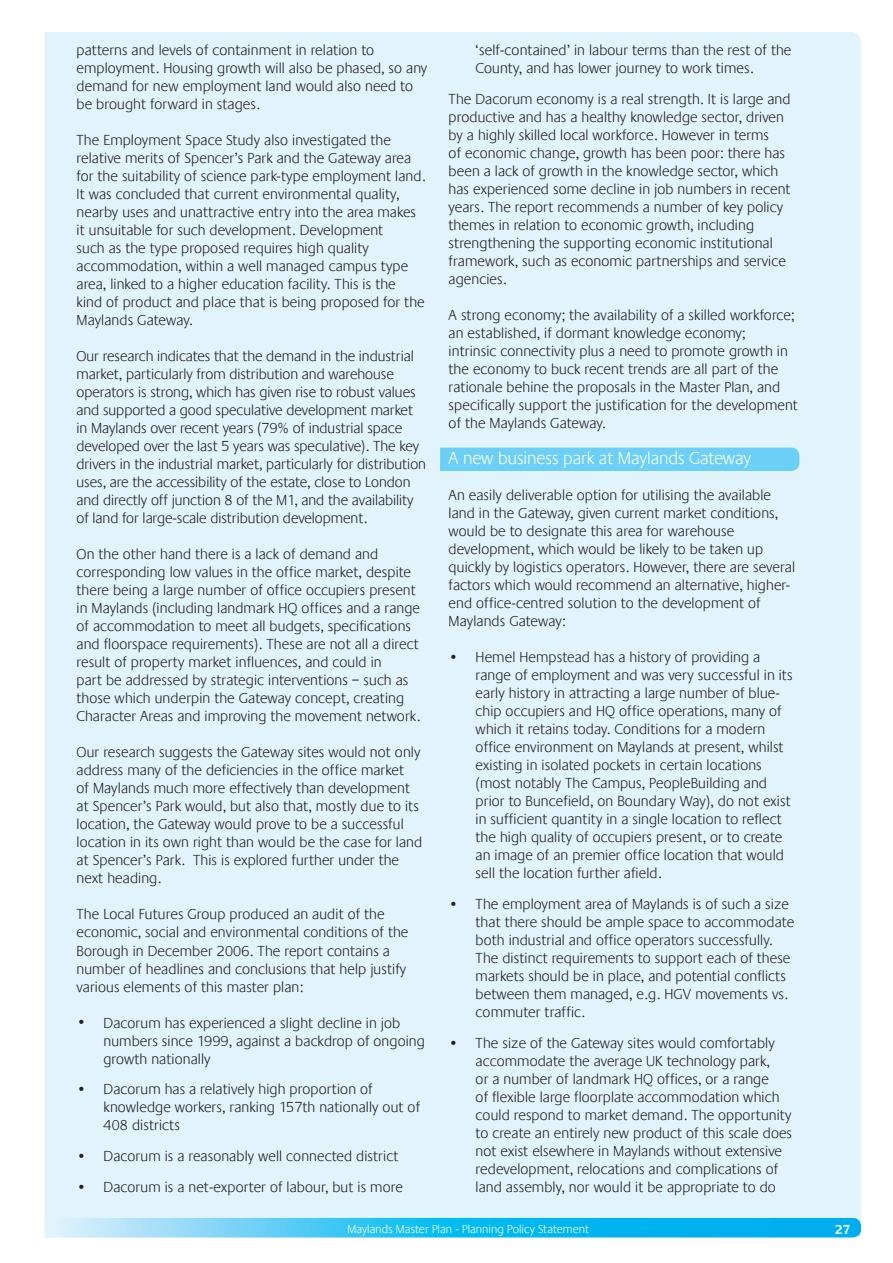
<style>
.page{position:relative;width:893px;height:1263px;background:#fff}
.page>*{position:absolute;margin:0;border:0;box-sizing:border-box;transform-origin:0 0}
.t1{font:300 18px "Praxis EF";color:#fff}
.t2{font:300 15px/18px "Praxis EF";letter-spacing:.01em;color:#231f20}
.t3{font:600 13.5px "Praxis EF";color:#fff}
.t4{font:300 12px "Praxis EF";letter-spacing:.01em;color:#fff}
</style>
<div class="page">
<div style="left:45px;top:32px;width:816px;height:1186px;background:#e1f4fc"></div>
<svg style="left:45px;top:1218px;width:816px;height:19px;background:#38c3f2"></svg>
<div style="left:440px;top:448px;width:359px;height:23px;background:#6bcff6"></div>
<p class="t2" style="left:77px;top:42px;width:352px">patterns and levels of containment in relation to employment. Housing growth will also be phased, so any demand for new employment land would also need to be brought forward in stages.</p>
<p class="t2" style="left:77px;top:132px;width:351px">The Employment Space Study also investigated the relative merits of Spencer’s Park and the Gateway area for the suitability of science park-type employment land.<br>It was concluded that current environmental quality, nearby uses and unattractive entry into the area makes it unsuitable for such development. Development<br>such as the type proposed requires high quality accommodation, within a well managed campus type area, linked to a higher education facility. This is the<br>kind of product and place that is being proposed for the Maylands Gateway.</p>
<p class="t2" style="left:77px;top:348px;width:351px">Our research indicates that the demand in the industrial market, particularly from distribution and warehouse operators is strong, which has given rise to robust values and supported a good speculative development market in Maylands over recent years (79% of industrial space developed over the last 5 years was speculative). The key drivers in the industrial market, particularly for distribution uses, are the accessibility of the estate, close to London and directly off junction 8 of the M1, and the availability of land for large-scale distribution development.</p>
<p class="t2" style="left:77px;top:546px;width:345px">On the other hand there is a lack of demand and corresponding low values in the office market, despite there being a large number of office occupiers present in Maylands (including landmark HQ offices and a range of accommodation to meet all budgets, specifications and floorspace requirements). These are not all a direct result of property market influences, and could in<br>part be addressed by strategic interventions – such as those which underpin the Gateway concept, creating Character Areas and improving the movement network.</p>
<p class="t2" style="left:77px;top:744px;width:347px">Our research suggests the Gateway sites would not only address many of the deficiencies in the office market<br>of Maylands much more effectively than development at Spencer’s Park would, but also that, mostly due to its location, the Gateway would prove to be a successful location in its own right than would be the case for land at Spencer’s Park. This is explored further under the next heading.</p>
<p class="t2" style="left:77px;top:906px;width:333px">The Local Futures Group produced an audit of the economic, social and environmental conditions of the Borough in December 2006. The report contains a number of headlines and conclusions that help justify various elements of this master plan:</p>
<p class="t2" style="left:104px;top:1014px;width:323px">Dacorum has experienced a slight decline in job numbers since 1999, against a backdrop of ongoing growth nationally</p>
<p class="t2" style="left:104px;top:1081px;width:318px">Dacorum has a relatively high proportion of knowledge workers, ranking 157th nationally out of<br>408 districts</p>
<p class="t2" style="left:104px;top:1141px;width:301px;line-height:30.8px">Dacorum is a reasonably well connected district<br>Dacorum is a net-exporter of labour, but is more</p>
<p class="t2" style="left:77px;top:1014px;width:12px">•</p>
<p class="t2" style="left:77px;top:1081px;width:12px">•</p>
<p class="t2" style="left:77px;top:1141px;width:12px;line-height:30.8px">• •</p>
<p class="t2" style="left:476px;top:42px;width:317px">‘self-contained’ in labour terms than the rest of the<br>County, and has lower journey to work times.</p>
<p class="t2" style="left:449px;top:91px;width:343px">The Dacorum economy is a real strength. It is large and productive and has a healthy knowledge sector, driven by a highly skilled local workforce. However in terms<br>of economic change, growth has been poor: there has been a lack of growth in the knowledge sector, which has experienced some decline in job numbers in recent years. The report recommends a number of key policy themes in relation to economic growth, including strengthening the supporting economic institutional framework, such as economic partnerships and service agencies.</p>
<p class="t2" style="left:449px;top:307px;width:351px">A strong economy; the availability of a skilled workforce; an established, if dormant knowledge economy;<br>intrinsic connectivity plus a need to promote growth in the economy to buck recent trends are all part of the rationale behine the proposals in the Master Plan, and specifically support the justification for the development of the Maylands Gateway.</p>
<p class="t1" style="left:449px;top:449px;width:304px">A new business park at Maylands Gateway</p>
<p class="t2" style="left:449px;top:487px;width:348px">An easily deliverable option for utilising the available land in the Gateway, given current market conditions, would be to designate this area for warehouse development, which would be likely to be taken up quickly by logistics operators. However, there are several factors which would recommend an alternative, higher&shy;end office-centred solution to the development of Maylands Gateway:</p>
<p class="t2" style="left:476px;top:649px;width:318px">Hemel Hempstead has a history of providing a range of employment and was very successful in its early history in attracting a large number of blue&shy;chip occupiers and HQ office operations, many of which it retains today. Conditions for a modern office environment on Maylands at present, whilst existing in isolated pockets in certain locations (most notably The Campus, PeopleBuilding and prior to Buncefield, on Boundary Way), do not exist in sufficient quantity in a single location to reflect the high quality of occupiers present, or to create an image of an premier office location that would sell the location further afield.</p>
<p class="t2" style="left:476px;top:895px;width:320px">The employment area of Maylands is of such a size that there should be ample space to accommodate both industrial and office operators successfully.<br>The distinct requirements to support each of these markets should be in place, and potential conflicts between them managed, e.g. HGV movements vs. commuter traffic.</p>
<p class="t2" style="left:476px;top:1034px;width:318px">The size of the Gateway sites would comfortably accommodate the average UK technology park,<br>or a number of landmark HQ offices, or a range<br>of flexible large floorplate accommodation which could respond to market demand. The opportunity to create an entirely new product of this scale does not exist elsewhere in Maylands without extensive redevelopment, relocations and complications of land assembly, nor would it be appropriate to do</p>
<p class="t2" style="left:449px;top:649px;width:12px">•</p>
<p class="t2" style="left:449px;top:895px;width:12px">•</p>
<p class="t2" style="left:449px;top:1034px;width:12px">•</p>
<p class="t4" style="left:347px;top:1223px;width:243px">Maylands Master Plan - Planning Policy Statement</p>
<p class="t3" style="left:835px;top:1222px;width:17px">27</p>
</div>
